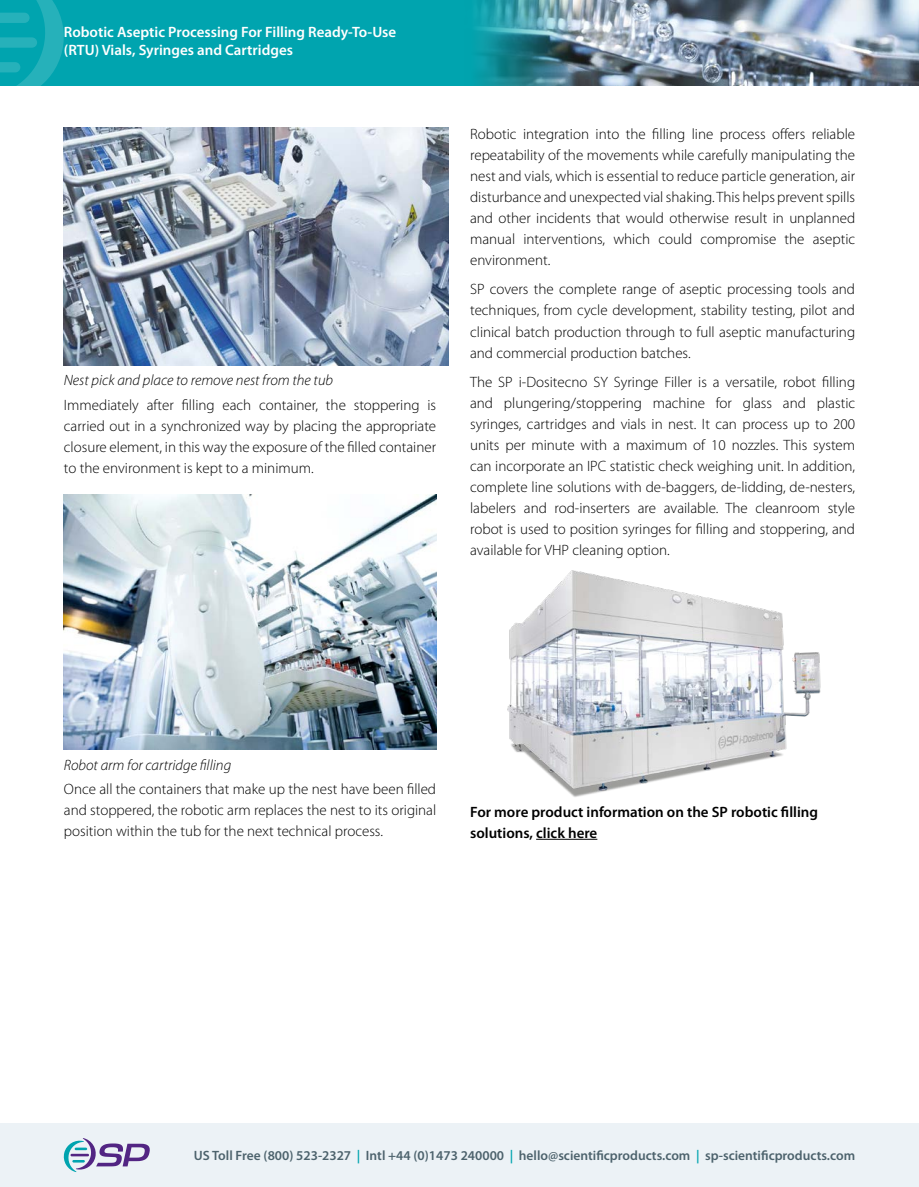
<style>
.page{position:relative;width:919px;height:1187px;background:#fff}
.page>*{position:absolute;margin:0;border:0;box-sizing:border-box;transform-origin:0 0}
.t1{font:300 15px/21px "Myriad Pro";color:#000;text-align:justify}
.t2{font:600 15px/18px "Myriad Pro";color:#fff}
.t3{font:600 15px/21px "Myriad Pro";color:#000}
.t4{font:italic 300 15px "Myriad Pro";color:#000}
.t5{font:600 13.5px "Myriad Pro";color:#4c626c}
.s1{color:#00a4af}
</style>
<div class="page">
<div style="left:0;top:0;width:918px;height:85px;background:#00a4af"></div>
<img style="left:475px;top:0;width:443px;height:85px">
<svg style="left:0;top:0;width:64px;height:85px"></svg>
<div style="left:0;top:1123px;width:918px;height:63px;background:#ecf2f6"></div>
<svg style="left:64px;top:1138px;width:86px;height:33px"></svg>
<img style="left:64px;top:128px;width:385px;height:237px">
<img style="left:64px;top:495px;width:372px;height:254px">
<img style="left:507px;top:570px;width:314px;height:227px">
<hr style="left:536px;top:838px;width:61px;height:1px;background:#000">
<p class="t2" style="left:64px;top:23px;width:334px">Robotic Aseptic Processing For Filling Ready-To-Use (RTU) Vials, Syringes and Cartridges</p>
<p class="t4" style="left:64px;top:372px;width:271px">Nest pick and place to remove nest from the tub</p>
<p class="t1" style="left:64px;top:394px;width:374px">Immediately after filling each container, the stoppering is carried out in a synchronized way by placing the appropriate closure element, in this way the exposure of the filled container to the environment is kept to a minimum.</p>
<p class="t1" style="left:470px;top:124px;width:386px">Robotic integration into the filling line process offers reliable repeatability of the movements while carefully manipulating the nest and vials, which is essential to reduce particle generation, air disturbance and unexpected vial shaking. This helps prevent spills and other incidents that would otherwise result in unplanned manual interventions, which could compromise the aseptic environment.</p>
<p class="t1" style="left:470px;top:279px;width:386px">SP covers the complete range of aseptic processing tools and techniques, from cycle development, stability testing, pilot and clinical batch production through to full aseptic manufacturing and commercial production batches.</p>
<p class="t1" style="left:470px;top:372px;width:386px">The SP i-Dositecno SY Syringe Filler is a versatile, robot filling and plungering/stoppering machine for glass and plastic syringes, cartridges and vials in nest. It can process up to 200 units per minute with a maximum of 10 nozzles. This system can incorporate an IPC statistic check weighing unit. In addition, complete line solutions with de-baggers, de-lidding, de-nesters, labelers and rod-inserters are available. The cleanroom style robot is used to position syringes for filling and stoppering, and available for VHP cleaning option.</p>
<p class="t4" style="left:64px;top:756px;width:169px">Robot arm for cartridge filling</p>
<p class="t1" style="left:64px;top:778px;width:374px">Once all the containers that make up the nest have been filled and stoppered, the robotic arm replaces the nest to its original position within the tub for the next technical process.</p>
<p class="t3" style="left:470px;top:801px;width:349px">For more product information on the SP robotic filling solutions, click here</p>
<p class="t5" style="left:194px;top:1147px;width:662px">US Toll Free (800) 523-2327 <span class="s1">|</span> Intl +44 (0)1473 240000 <span class="s1">|</span> hello@scientificproducts.com <span class="s1">|</span> sp-scientificproducts.com</p>
</div>
